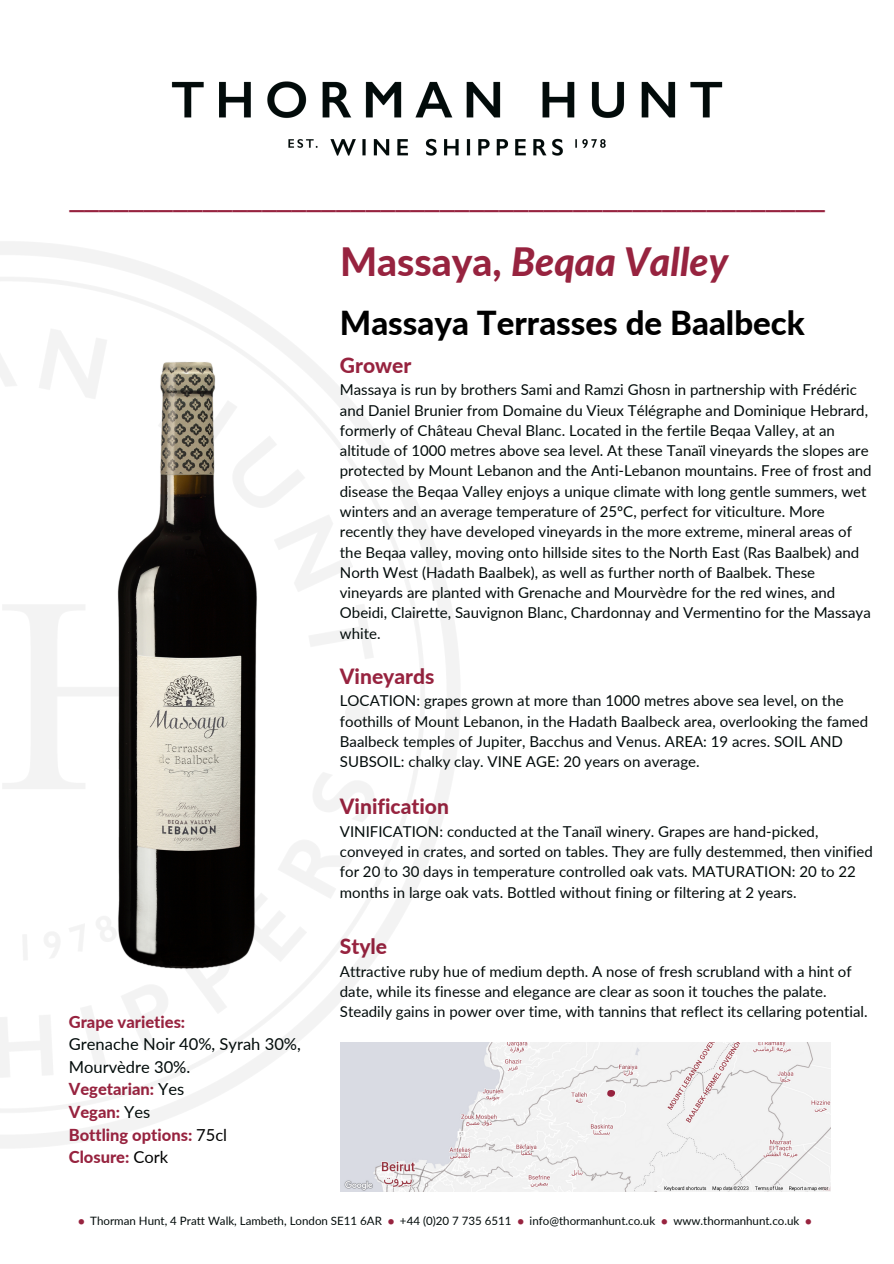
<style>
.page{position:relative;width:894px;height:1264px;background:#fff}
.page>*{position:absolute;margin:0;border:0;box-sizing:border-box;transform-origin:0 0}
.t1{font:italic 800 39px "Lato";color:#97233f}
.t2{font:33px "Open Sans";color:#97233f}
.t3{font:800 33px "Lato";color:#000}
.t4{font:800 21px "Lato";color:#97233f}
.t5{font:16.5px/22.5px "Lato";color:#020b0a}
.t6{font:800 16.5px "Lato";color:#97233f}
.t7{font:15px/20.2px "Lato";color:#020b0a}
.t8{font:11.55px "Lato";color:#020b0a}
.s1{font-style:normal}
.s2{font-weight:800;color:#97233f}
.s3{color:#000}
</style>
<div class="page">
<img style="left:340px;top:1042px;width:490px;height:149px">
<img style="left:0;top:242px;width:472px;height:932px">
<img style="left:106px;top:352px;width:163px;height:627px">
<img style="left:171px;top:81px;width:552px;height:75px">
<svg style="left:607px;top:1089px;width:8px;height:7px"></svg>
<h2 class="t2" style="left:69px;top:172px;width:756px">___________________________________________________</h2>
<h1 class="t1" style="left:340px;top:237px;width:389px"><span class="s1">Massaya,</span> Beqaa Valley</h1>
<p class="t6" style="left:69px;top:1011px;width:118px">Grape varieties:</p>
<p class="t5" style="left:69px;top:1032px;width:233px">Grenache Noir 40%, Syrah 30%,<br>Mourvèdre 30%.<br><span class="s2">Vegetarian:</span> Yes<br><span class="s2">Vegan:</span> Yes<br><span class="s2">Bottling options:</span> <span class="s3">75cl<br></span><span class="s2">Closure:</span> <span class="s3">Cork</span></p>
<h2 class="t3" style="left:340px;top:302px;width:466px">Massaya Terrasses de Baalbeck</h2>
<h3 class="t4" style="left:340px;top:352px;width:73px">Grower</h3>
<p class="t7" style="left:340px;top:379px;width:533px">Massaya is run by brothers Sami and Ramzi Ghosn in partnership with Frédéric and Daniel Brunier from Domaine du Vieux Télégraphe and Dominique Hebrard, formerly of Château Cheval Blanc. Located in the fertile Beqaa Valley, at an altitude of 1000 metres above sea level. At these Tanaïl vineyards the slopes are protected by Mount Lebanon and the Anti-Lebanon mountains. Free of frost and disease the Beqaa Valley enjoys a unique climate with long gentle summers, wet winters and an average temperature of 25ºC, perfect for viticulture. More recently they have developed vineyards in the more extreme, mineral areas of the Beqaa valley, moving onto hillside sites to the North East (Ras Baalbek) and North West (Hadath Baalbek), as well as further north of Baalbek. These vineyards are planted with Grenache and Mourvèdre for the red wines, and Obeidi, Clairette, Sauvignon Blanc, Chardonnay and Vermentino for the Massaya white.</p>
<h3 class="t4" style="left:340px;top:663px;width:96px">Vineyards</h3>
<p class="t7" style="left:340px;top:690px;width:529px">LOCATION: grapes grown at more than 1000 metres above sea level, on the foothills of Mount Lebanon, in the Hadath Baalbeck area, overlooking the famed Baalbeck temples of Jupiter, Bacchus and Venus. AREA: 19 acres. SOIL AND SUBSOIL: chalky clay. VINE AGE: 20 years on average.</p>
<h3 class="t4" style="left:340px;top:793px;width:111px">Vinification</h3>
<p class="t7" style="left:340px;top:821px;width:534px">VINIFICATION: conducted at the Tanaïl winery. Grapes are hand-picked, conveyed in crates, and sorted on tables. They are fully destemmed, then vinified for 20 to 30 days in temperature controlled oak vats. MATURATION: 20 to 22 months in large oak vats. Bottled without fining or filtering at 2 years.</p>
<h3 class="t4" style="left:340px;top:933px;width:49px">Style</h3>
<p class="t7" style="left:340px;top:960px;width:529px">Attractive ruby hue of medium depth. A nose of fresh scrubland with a hint of date, while its finesse and elegance are clear as soon it touches the palate.<br>Steadily gains in power over time, with tannins that reflect its cellaring potential.</p>
<p class="t8" style="left:78px;top:1213px;width:735px"><span class="s2">•</span> Thorman Hunt, 4 Pratt Walk, Lambeth, London SE11 6AR <span class="s2">•</span> +44 (0)20 7 735 6511 <span class="s2">•</span> info@thormanhunt.co.uk <span class="s2">•</span> www.thormanhunt.co.uk <span class="s2">•</span></p>
</div>
